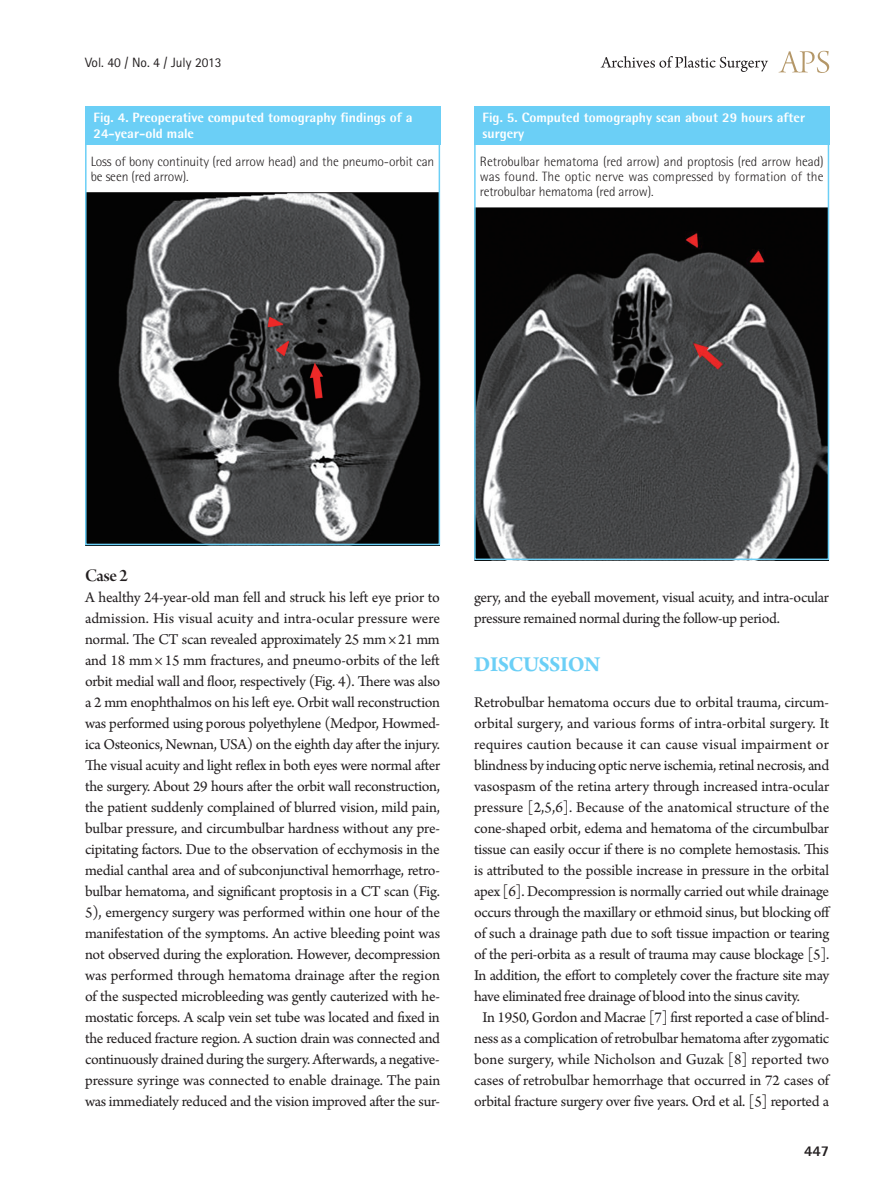
<style>
.page{position:relative;width:893px;height:1191px;background:#fff}
.page>*{position:absolute;margin:0;border:0;box-sizing:border-box;transform-origin:0 0}
.대제목{font:700 22.5px "Arno Pro";letter-spacing:-.02em;color:#6bcff6}
.중제목{font:18.75px "Arno Pro Smbd Display";color:#231f20}
.본문_성형{font:15.75px/21px "Arno Pro";letter-spacing:-.02em;color:#231f20}
.t1{font:800 15px "Rotis Semi Sans Std";color:#231f20}
.그림__표-설명{font:300 13.5px/15px "Rotis Semi Sans Std";letter-spacing:-.01em;color:#231f20}
.표_그림_제목_볼드{font:800 13.5px/16.2px "Rotis Semi Sans Std";color:#fff}
.권_호_월{font:13.5px "Rotis Sans Serif Std";color:#231f20}
</style>
<div class="page">
<svg style="left:779px;top:51px;width:50px;height:22px"></svg>
<svg style="left:601px;top:56px;width:167px;height:16px"></svg>
<img style="left:88px;top:193px;width:349px;height:349px">
<div style="left:85px;top:110px;width:355px;height:435px;border:2px solid #6bcff6"></div>
<div style="left:85px;top:106px;width:355px;height:39px;background:#6bcff6"></div>
<img style="left:477px;top:207px;width:349px;height:350px">
<div style="left:474px;top:110px;width:355px;height:450px;border:2px solid #6bcff6"></div>
<div style="left:474px;top:106px;width:355px;height:39px;background:#6bcff6"></div>
<p class="권_호_월" style="left:85px;top:54px;width:138px">Vol. 40 / No. 4 / July 2013</p>
<p class="표_그림_제목_볼드" style="left:94px;top:109px;width:321px">Fig. 4. Preoperative computed tomography findings of a<br>24-year-old male</p>
<p class="그림__표-설명" style="left:91px;top:154px;width:345px">Loss of bony continuity (red arrow head) and the pneumo-orbit can be seen (red arrow).</p>
<p class="표_그림_제목_볼드" style="left:483px;top:109px;width:324px">Fig. 5. Computed tomography scan about 29 hours after surgery</p>
<p class="그림__표-설명" style="left:480px;top:154px;width:345px;text-align:justify">Retrobulbar hematoma (red arrow) and proptosis (red arrow head) was found. The optic nerve was compressed by formation of the retrobulbar hematoma (red arrow).</p>
<p class="중제목" style="left:85px;top:565px;width:44px">Case 2</p>
<p class="본문_성형" style="left:85px;top:588px;width:357px;text-align:justify">A healthy 24-year-old man fell and struck his left eye prior to admission. His visual acuity and intra-ocular pressure were normal. The CT scan revealed approximately 25 mm × 21 mm and 18 mm × 15 mm fractures, and pneumo-orbits of the left orbit medial wall and floor, respectively (Fig. 4). There was also a 2 mm enophthalmos on his left eye. Orbit wall reconstruction was performed using porous polyethylene (Medpor, Howmed&shy;ica Osteonics, Newnan, USA) on the eighth day after the injury.<br>The visual acuity and light reflex in both eyes were normal after the surgery. About 29 hours after the orbit wall reconstruction, the patient suddenly complained of blurred vision, mild pain, bulbar pressure, and circumbulbar hardness without any pre&shy;cipitating factors. Due to the observation of ecchymosis in the medial canthal area and of subconjunctival hemorrhage, retro&shy;bulbar hematoma, and significant proptosis in a CT scan (Fig.<br>5), emergency surgery was performed within one hour of the manifestation of the symptoms. An active bleeding point was not observed during the exploration. However, decompression was performed through hematoma drainage after the region of the suspected microbleeding was gently cauterized with he&shy;mostatic forceps. A scalp vein set tube was located and fixed in the reduced fracture region. A suction drain was connected and continuously drained during the surgery. Afterwards, a negative&shy;pressure syringe was connected to enable drainage. The pain was immediately reduced and the vision improved after the sur-</p>
<p class="본문_성형" style="left:474px;top:588px;width:356px">gery, and the eyeball movement, visual acuity, and intra-ocular pressure remained normal during the follow-up period.</p>
<p class="대제목" style="left:474px;top:651px;width:128px">DISCUSSION</p>
<p class="본문_성형" style="left:474px;top:693px;width:358px">Retrobulbar hematoma occurs due to orbital trauma, circum&shy;orbital surgery, and various forms of intra-orbital surgery. It requires caution because it can cause visual impairment or blindness by inducing optic nerve ischemia, retinal necrosis, and vasospasm of the retina artery through increased intra-ocular pressure [2,5,6]. Because of the anatomical structure of the cone-shaped orbit, edema and hematoma of the circumbulbar tissue can easily occur if there is no complete hemostasis. This is attributed to the possible increase in pressure in the orbital apex [6]. Decompression is normally carried out while drainage occurs through the maxillary or ethmoid sinus, but blocking off of such a drainage path due to soft tissue impaction or tearing of the peri-orbita as a result of trauma may cause blockage [5].<br>In addition, the effort to completely cover the fracture site may have eliminated free drainage of blood into the sinus cavity.</p>
<p class="본문_성형" style="left:474px;top:1008px;width:357px;text-align:center">In 1950, Gordon and Macrae [7] first reported a case of blind&shy;ness as a complication of retrobulbar hematoma after zygomatic bone surgery, while Nicholson and Guzak [8] reported two cases of retrobulbar hemorrhage that occurred in 72 cases of orbital fracture surgery over five years. Ord et al. [5] reported a</p>
<p class="t1" style="left:804px;top:1141px;width:27px">447</p>
</div>
